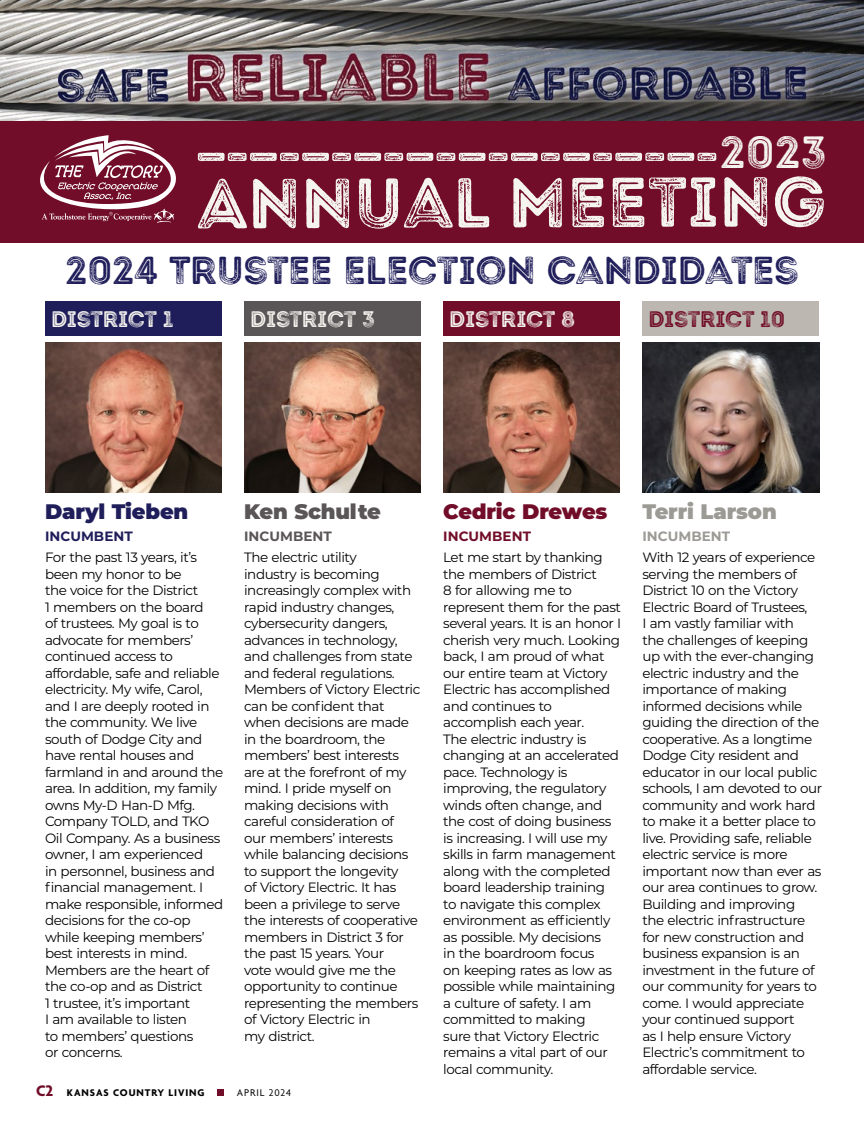
<style>
.page{position:relative;width:864px;height:1134px;background:#fff}
.page>*{position:absolute;margin:0;border:0;box-sizing:border-box;transform-origin:0 0}
.t1{font:70.5px "Intro Rust G Base 2 Line";letter-spacing:-.005em;color:#f5f4ef}
.t2{font:45.15px "Intro Rust G Base 2 Line";color:#f5f4ef}
.t3{font:39px "Intro Rust G Base 2 Line";letter-spacing:-.01em;color:#201e5a}
.t4{font:22.5px "Intro Rust G Base 2 Line";letter-spacing:-.02em;color:#f5f4ef}
.t5{font:22.5px "Intro Rust G Base 2 Line";letter-spacing:-.02em;color:#710d28}
.t6{font:900 21px "Montserrat";letter-spacing:-.01em;color:#710d28}
.t7{font:900 21px "Montserrat";letter-spacing:-.01em;color:#201e5a}
.t8{font:900 21px "Montserrat";letter-spacing:-.01em;color:#9c9a94}
.t9{font:900 21px "Montserrat";letter-spacing:-.01em;color:#5a5557}
.t10{font:13.5px/16.5px "Montserrat";letter-spacing:-.035em;color:#000}
.t11{font:700 13.5px "Montserrat";letter-spacing:.005em;color:#201e5a}
.t12{font:700 13.5px "Montserrat";letter-spacing:.005em;color:#710d28}
.t13{font:700 13.5px "Montserrat";letter-spacing:.005em;color:#5a5557}
.t14{font:700 13.5px "Montserrat";letter-spacing:.005em;color:#9c9a94}
.t15{font:700 10.5px "Agenda";letter-spacing:.09em;color:#000}
.t16{font:10.5px "Agenda";letter-spacing:.09em;color:#000}
.s1{font-size:16.5px;color:#710d28}
</style>
<div class="page">
<img style="left:0;top:0;width:864px;height:122px">
<div style="left:0;top:122px;width:864px;height:121px;background:#710d28"></div>
<svg style="left:5px;top:116px;width:711px;height:107px"></svg>
<div style="left:45px;top:302px;width:177px;height:34px;background:#201e5a"></div>
<div style="left:443px;top:302px;width:177px;height:34px;background:#710d28"></div>
<div style="left:244px;top:302px;width:177px;height:34px;background:#5a5557"></div>
<div style="left:642px;top:302px;width:177px;height:34px;background:#bcb8b1"></div>
<img style="left:45px;top:342px;width:177px;height:151px">
<img style="left:443px;top:342px;width:177px;height:151px">
<img style="left:244px;top:342px;width:177px;height:151px">
<img style="left:642px;top:342px;width:177px;height:151px">
<div style="left:217px;top:1089px;width:7px;height:7px;background:#710d28"></div>
<h2 class="t2" style="left:720px;top:124px;width:108px">2023</h2>
<h1 class="t1" style="left:197px;top:158px;width:631px">ANNUAL MEETING</h1>
<h3 class="t3" style="left:65px;top:246px;width:735px">2024 TRUSTEE ELECTION CANDIDATES</h3>
<h3 class="t4" style="left:51px;top:305px;width:124px">DISTRICT 1</h3>
<h3 class="t4" style="left:250px;top:305px;width:126px">DISTRICT 3</h3>
<h3 class="t4" style="left:449px;top:305px;width:127px">DISTRICT 8</h3>
<h3 class="t5" style="left:648px;top:305px;width:138px">DISTRICT 10</h3>
<h3 class="t7" style="left:45px;top:496px;width:145px">Daryl Tieben</h3>
<p class="t11" style="left:45px;top:527px;width:89px">INCUMBENT</p>
<p class="t10" style="left:45px;top:549px;width:180px">For the past 13 years, it’s been my honor to be<br>the voice for the District<br>1 members on the board<br>of trustees. My goal is to advocate for members’ continued access to affordable, safe and reliable electricity. My wife, Carol, and I are deeply rooted in the community. We live south of Dodge City and have rental houses and farmland in and around the area. In addition, my family owns My-D Han-D Mfg.<br>Company TOLD, and TKO<br>Oil Company. As a business owner, I am experienced<br>in personnel, business and financial management. I make responsible, informed decisions for the co-op while keeping members’ best interests in mind.<br>Members are the heart of the co-op and as District<br>1 trustee, it’s important<br>I am available to listen<br>to members’ questions<br>or concerns.</p>
<h3 class="t9" style="left:244px;top:496px;width:138px">Ken Schulte</h3>
<p class="t13" style="left:244px;top:527px;width:89px">INCUMBENT</p>
<p class="t10" style="left:244px;top:549px;width:178px">The electric utility<br>industry is becoming increasingly complex with rapid industry changes, cybersecurity dangers, advances in technology, and challenges from state and federal regulations.<br>Members of Victory Electric can be confident that when decisions are made in the boardroom, the members’ best interests are at the forefront of my mind. I pride myself on making decisions with careful consideration of<br>our members’ interests while balancing decisions to support the longevity<br>of Victory Electric. It has been a privilege to serve the interests of cooperative members in District 3 for the past 15 years. Your<br>vote would give me the opportunity to continue representing the members of Victory Electric in<br>my district.</p>
<p class="t15" style="left:36px;top:1087px;width:170px"><span class="s1">C2</span> KANSAS COUNTRY LIVING</p>
<p class="t16" style="left:237px;top:1087px;width:56px">APRIL 2024</p>
<h3 class="t6" style="left:443px;top:496px;width:166px">Cedric Drewes</h3>
<p class="t12" style="left:443px;top:527px;width:89px">INCUMBENT</p>
<p class="t10" style="left:443px;top:549px;width:180px">Let me start by thanking the members of District<br>8 for allowing me to represent them for the past several years. It is an honor I cherish very much. Looking back, I am proud of what our entire team at Victory<br>Electric has accomplished and continues to accomplish each year.<br>The electric industry is changing at an accelerated pace. Technology is improving, the regulatory winds often change, and the cost of doing business is increasing. I will use my skills in farm management along with the completed board leadership training to navigate this complex environment as efficiently as possible. My decisions<br>in the boardroom focus<br>on keeping rates as low as possible while maintaining a culture of safety. I am committed to making<br>sure that Victory Electric remains a vital part of our local community.</p>
<h3 class="t8" style="left:642px;top:496px;width:136px">Terri Larson</h3>
<p class="t14" style="left:642px;top:527px;width:89px">INCUMBENT</p>
<p class="t10" style="left:642px;top:549px;width:181px">With 12 years of experience serving the members of<br>District 10 on the Victory<br>Electric Board of Trustees,<br>I am vastly familiar with<br>the challenges of keeping up with the ever-changing electric industry and the importance of making informed decisions while guiding the direction of the cooperative. As a longtime<br>Dodge City resident and educator in our local public schools, I am devoted to our community and work hard to make it a better place to live. Providing safe, reliable electric service is more important now than ever as our area continues to grow.<br>Building and improving<br>the electric infrastructure for new construction and business expansion is an investment in the future of our community for years to come. I would appreciate your continued support<br>as I help ensure Victory<br>Electric’s commitment to affordable service.</p>
</div>
